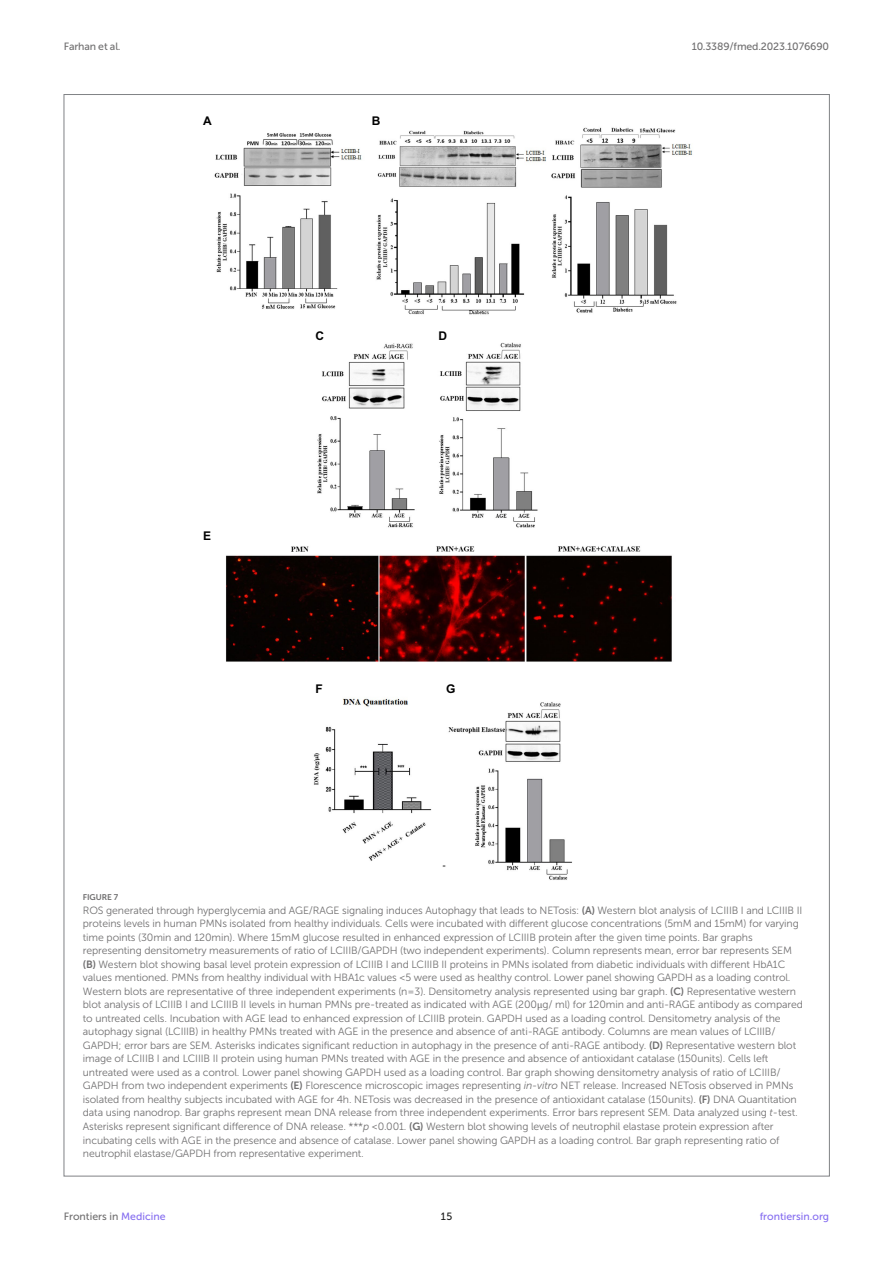
<style>
.page{position:relative;width:893px;height:1263px;background:#fff}
.page>*{position:absolute;margin:0;border:0;box-sizing:border-box;transform-origin:0 0}
.t1{font:700 12px "Arial";color:#000}
.FIG_LEG{font:10.5px/13.5px "Museo Sans 300";letter-spacing:-.01em;color:#706f70}
.t2{font:10.5px "Museo Sans 500";letter-spacing:-.015em;color:#706f70}
.t3{font:10.5px "Museo Sans 500";color:#856df0}
.t4{font:10.5px "Museo Sans 500";color:#1b1c1b}
.FIG_HD{font:8.25px "Museo Sans 700";letter-spacing:-.01em;color:#706f70}
.s1{font-family:"Museo Sans 700"}
.s2{font-family:"STIX General"}
.s3{font-style:italic}
.s4{color:#856df0}
</style>
<div class="page">
<img style="left:214px;top:127px;width:479px;height:753px">
<p class="t2" style="left:64px;top:41px;width:58px">Farhan et al.</p>
<p class="t2" style="left:692px;top:41px;width:139px">10.3389/fmed.2023.1076690</p>
<p class="t1" style="left:203px;top:113px;width:10px">A</p>
<p class="t1" style="left:203px;top:528px;width:10px">E</p>
<p class="t1" style="left:372px;top:113px;width:10px">B</p>
<p class="t1" style="left:316px;top:328px;width:10px">C</p>
<p class="t1" style="left:439px;top:328px;width:10px">D</p>
<p class="t1" style="left:316px;top:680px;width:9px">F</p>
<p class="t1" style="left:446px;top:680px;width:11px">G</p>
<p class="FIG_HD" style="left:83px;top:893px;width:37px">FIGURE 7</p>
<p class="FIG_LEG" style="left:83px;top:904px;width:722px">ROS generated through hyperglycemia and AGE/RAGE signaling induces Autophagy that leads to NETosis: <span class="s1">(A)</span> Western blot analysis of LCIIIB I and LCIIIB II proteins levels in human PMNs isolated from healthy individuals. Cells were incubated with different glucose concentrations (5 mM and 15 mM) for varying time points (30 min and 120 min). Where 15 mM glucose resulted in enhanced expression of LCIIIB protein after the given time points. Bar graphs representing densitometry measurements of ratio of LCIIIB/GAPDH (two independent experiments). Column represents mean, error bar represents SEM <span class="s1">(B)</span> Western blot showing basal level protein expression of LCIIIB I and LCIIIB II proteins in PMNs isolated from diabetic individuals with different HbA1C values mentioned. PMNs from healthy individual with HBA1c values &lt;5 were used as healthy control. Lower panel showing GAPDH as a loading control.<br>Western blots are representative of three independent experiments (n = 3). Densitometry analysis represented using bar graph. <span class="s1">(C)</span> Representative western blot analysis of LCIIIB I and LCIIIB II levels in human PMNs pre-treated as indicated with AGE (200 <span class="s2">μ</span>g/ ml) for 120 min and anti-RAGE antibody as compared to untreated cells. Incubation with AGE lead to enhanced expression of LCIIIB protein. GAPDH used as a loading control. Densitometry analysis of the autophagy signal (LCIIIB) in healthy PMNs treated with AGE in the presence and absence of anti-RAGE antibody. Columns are mean values of LCIIIB/ GAPDH; error bars are SEM. Asterisks indicates significant reduction in autophagy in the presence of anti-RAGE antibody. <span class="s1">(D)</span> Representative western blot image of LCIIIB I and LCIIIB II protein using human PMNs treated with AGE in the presence and absence of antioxidant catalase (150 units). Cells left untreated were used as a control. Lower panel showing GAPDH used as a loading control. Bar graph showing densitometry analysis of ratio of LCIIIB/ GAPDH from two independent experiments <span class="s1">(E)</span> Florescence microscopic images representing <span class="s3">in-vitro</span> NET release. Increased NETosis observed in PMNs isolated from healthy subjects incubated with AGE for 4 h. NETosis was decreased in the presence of antioxidant catalase (150 units). <span class="s1">(F)</span> DNA Quantitation data using nanodrop. Bar graphs represent mean DNA release from three independent experiments. Error bars represent SEM. Data analyzed using <span class="s3">t</span>-test.<br>Asterisks represent significant difference of DNA release. ***<span class="s3">p</span> &lt; 0.001. <span class="s1">(G)</span> Western blot showing levels of neutrophil elastase protein expression after incubating cells with AGE in the presence and absence of catalase. Lower panel showing GAPDH as a loading control. Bar graph representing ratio of neutrophil elastase/GAPDH from representative experiment.</p>
<p class="t2" style="left:64px;top:1211px;width:103px">Frontiers in <span class="s4">Medicine</span></p>
<p class="t4" style="left:441px;top:1211px;width:13px">15</p>
<p class="t3" style="left:760px;top:1211px;width:71px">frontiersin.org</p>
</div>
